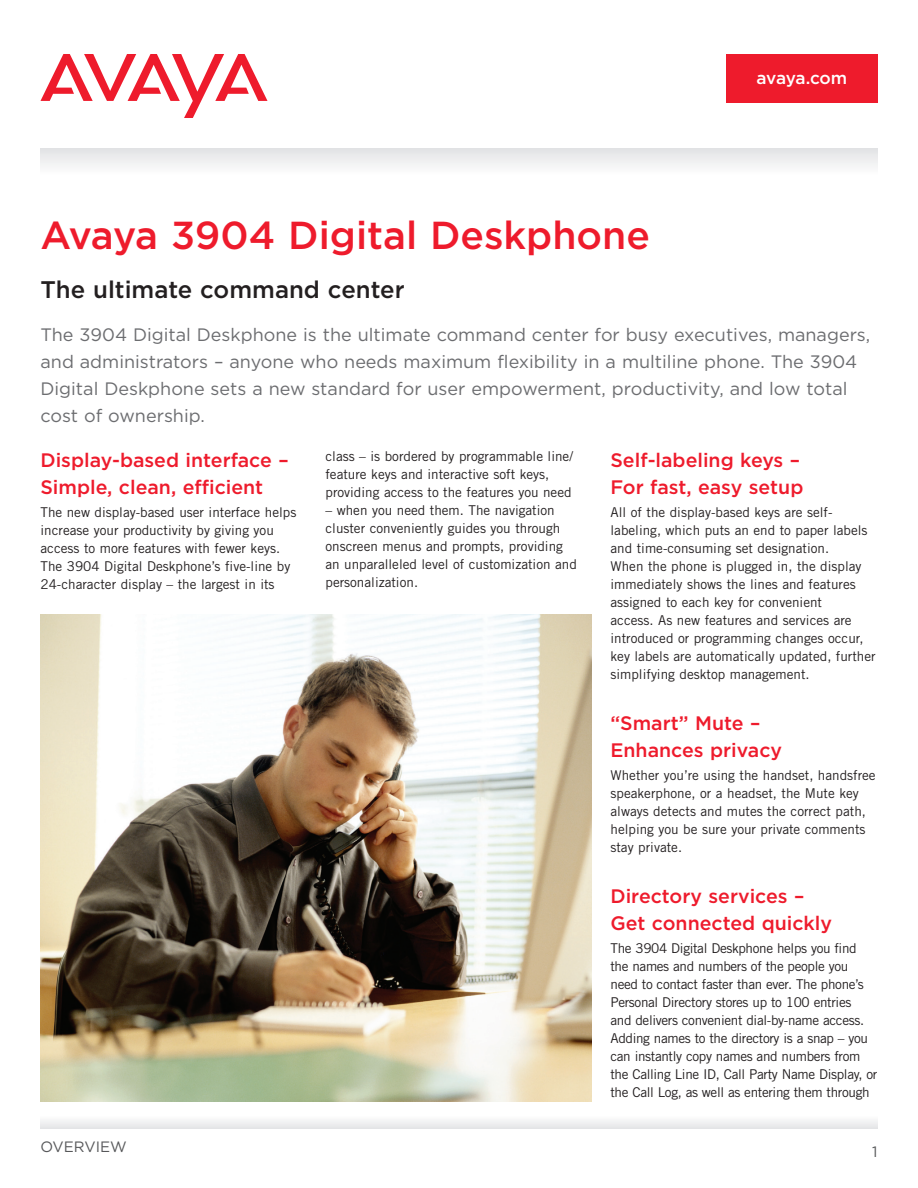
<style>
.page{position:relative;width:918px;height:1188px;background:#fff}
.page>*{position:absolute;margin:0;border:0;box-sizing:border-box;transform-origin:0 0}
.overview_title{font:500 39px "Gotham";color:#ee1b2c}
.overview_title-2{font:500 24px "Gotham";color:#231f20}
.sub_head_PMS_485_cmy{font:500 19.5px/27px "Gotham";color:#ee1b2c}
.intro{font:18px/27px "Gotham";color:#6c6d70}
.Collateral_Box{font:500 17.25px "Gotham";letter-spacing:-.02em;color:#fff}
.Collateral_ID{font:15px "Gotham";color:#57585a}
.page_number{font:15px "Gotham";color:#57585a}
.body_copy_modified{font:13.5px/18px "Trade Gothic";color:#231f20}
.body_copy_modified-2{font:13.5px/18px "Trade Gothic";letter-spacing:-.025em;color:#231f20}
</style>
<div class="page">
<svg style="left:40px;top:54px;width:228px;height:64px"></svg>
<div style="left:40px;top:148px;width:838px;height:27px;background:linear-gradient(to right,#f0f0f1,#f0f0f1)"></div>
<div style="left:40px;top:1115px;width:838px;height:14px;background:#f1f2f3"></div>
<div style="left:726px;top:54px;width:152px;height:49px;background:#ee1b2c"></div>
<img style="left:40px;top:614px;width:552px;height:487px">
<p class="Collateral_Box" style="left:756px;top:68px;width:92px">avaya.com</p>
<p class="overview_title" style="left:40px;top:213px;width:611px">Avaya 3904 Digital Deskphone</p>
<p class="overview_title-2" style="left:40px;top:276px;width:366px">The ultimate command center</p>
<p class="intro" style="left:40px;top:321px;width:831px">The 3904 Digital Deskphone is the ultimate command center for busy executives, managers, and administrators – anyone who needs maximum flexibility in a multiline phone. The 3904<br>Digital Deskphone sets a new standard for user empowerment, productivity, and low total cost of ownership.</p>
<p class="sub_head_PMS_485_cmy" style="left:40px;top:446px;width:250px">Display-based interface –<br>Simple, clean, efficient</p>
<p class="body_copy_modified" style="left:40px;top:503px;width:257px">The new display-based user interface helps increase your productivity by giving you access to more features with fewer keys.<br>The 3904 Digital Deskphone’s five-line by 24-character display – the largest in its</p>
<p class="body_copy_modified" style="left:326px;top:447px;width:249px">class – is bordered by programmable line/ feature keys and interactive soft keys, providing access to the features you need</p>
<p class="body_copy_modified" style="left:326px;top:501px;width:253px">– when you need them. The navigation cluster conveniently guides you through onscreen menus and prompts, providing an unparalleled level of customization and personalization.</p>
<p class="Collateral_ID" style="left:40px;top:1139px;width:88px">OVERVIEW</p>
<p class="sub_head_PMS_485_cmy" style="left:610px;top:446px;width:194px">Self-labeling keys –<br>For fast, easy setup</p>
<p class="body_copy_modified" style="left:610px;top:503px;width:267px">All of the display-based keys are self&shy;labeling, which puts an end to paper labels and time-consuming set designation.<br>When the phone is plugged in, the display immediately shows the lines and features assigned to each key for convenient<br>access. As new features and services are introduced or programming changes occur, key labels are automatically updated, further simplifying desktop management.</p>
<p class="sub_head_PMS_485_cmy" style="left:610px;top:709px;width:173px">“Smart” Mute –<br>Enhances privacy</p>
<p class="body_copy_modified" style="left:610px;top:766px;width:267px">Whether you’re using the handset, handsfree speakerphone, or a headset, the Mute key always detects and mutes the correct path, helping you be sure your private comments stay private.</p>
<p class="sub_head_PMS_485_cmy" style="left:610px;top:882px;width:223px">Directory services –<br>Get connected quickly</p>
<p class="body_copy_modified-2" style="left:610px;top:939px;width:268px">The 3904 Digital Deskphone helps you find the names and numbers of the people you need to contact faster than ever. The phone’s Personal Directory stores up to 100 entries<br>and delivers convenient dial-by-name access.<br>Adding names to the directory is a snap – you can instantly copy names and numbers from the Calling Line ID, Call Party Name Display, or the Call Log, as well as entering them through</p>
<p class="page_number" style="left:872px;top:1143px;width:7px">1</p>
</div>
